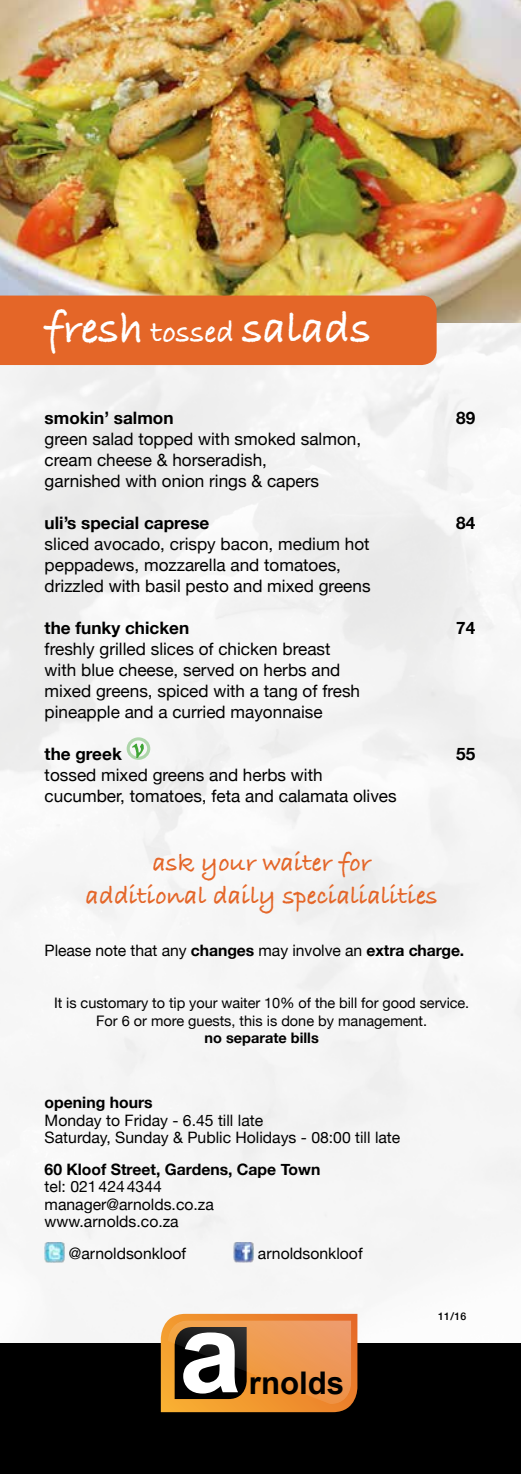
<style>
.page{position:relative;width:521px;height:1474px;background:#fff}
.page>*{position:absolute;margin:0;border:0;box-sizing:border-box;transform-origin:0 0}
.t1{font:700 45.5px "Bradley Hand ITCTT";color:#fff}
.t2{font:700 31.15px "Arial";color:#000}
.t3{font:700 26.25px/33.2px "Bradley Hand ITCTT";color:#e46628;text-align:center}
.t4{font:17.15px/21px "Helvetica Neue";color:#000}
.t5{font:700 17.15px "Helvetica Neue";color:#000}
.t6{font:15.75px/17.5px "Helvetica Neue";color:#000}
.t7{font:700 15.75px "Helvetica Neue";color:#000}
.t8{font:14.53px/17.5px "Helvetica Neue";letter-spacing:-.005em;color:#000;text-align:center}
.t9{font:700 14.53px "Helvetica Neue";color:#000}
.t10{font:500 10.5px "Helvetica Neue";color:#000}
.s1{font-size:31.5px}
.s2{font-weight:700}
</style>
<div class="page">
<div style="left:0;top:1343px;width:521px;height:130px;background:#000"></div>
<svg style="left:161px;top:1313px;width:196px;height:99px;background:#ce8f53"></svg>
<img style="left:0;top:0;width:521px;height:323px">
<svg style="left:132px;top:743px;width:12px;height:15px"></svg>
<div style="left:127px;top:737px;width:23px;height:22px;border:3px solid #3fa535;border-radius:50%"></div>
<div style="left:0;top:295px;width:437px;height:70px;background:#e46628"></div>
<img style="left:45px;top:1242px;width:19px;height:20px">
<img style="left:234px;top:1242px;width:19px;height:20px">
<h1 class="t1" style="left:45px;top:293px;width:328px">fresh <span class="s1">tossed</span> salads</h1>
<p class="t5" style="left:45px;top:404px;width:130px">smokin’ salmon</p>
<p class="t5" style="left:456px;top:404px;width:21px">89</p>
<p class="t4" style="left:45px;top:429px;width:318px">green salad topped with smoked salmon, cream cheese &amp; horseradish,<br>garnished with onion rings &amp; capers</p>
<p class="t5" style="left:45px;top:509px;width:166px">uli’s special caprese</p>
<p class="t5" style="left:456px;top:509px;width:21px">84</p>
<p class="t4" style="left:45px;top:534px;width:327px">sliced avocado, crispy bacon, medium hot peppadews, mozzarella and tomatoes, drizzled with basil pesto and mixed greens</p>
<p class="t5" style="left:45px;top:614px;width:146px">the funky chicken</p>
<p class="t5" style="left:456px;top:614px;width:21px">74</p>
<p class="t4" style="left:45px;top:639px;width:317px">freshly grilled slices of chicken breast with blue cheese, served on herbs and mixed greens, spiced with a tang of fresh pineapple and a curried mayonnaise</p>
<p class="t5" style="left:45px;top:740px;width:79px">the greek</p>
<p class="t5" style="left:456px;top:740px;width:21px">55</p>
<p class="t4" style="left:45px;top:765px;width:353px">tossed mixed greens and herbs with cucumber, tomatoes, feta and calamata olives</p>
<h3 class="t3" style="left:86px;top:844px;width:354px">ask your waiter for<br>additional daily specialialities</h3>
<p class="t6" style="left:45px;top:942px;width:421px">Please note that any <span class="s2">changes</span> may involve an <span class="s2">extra charge.</span></p>
<p class="t8" style="left:54px;top:995px;width:417px">It is customary to tip your waiter 10% of the bill for good service.<br>For 6 or more guests, this is done by management.</p>
<p class="t9" style="left:205px;top:1026px;width:116px">no separate bills</p>
<p class="t7" style="left:45px;top:1090px;width:109px">opening hours</p>
<p class="t6" style="left:45px;top:1112px;width:357px">Monday to Friday - 6.45 till late<br>Saturday, Sunday &amp; Public Holidays - 08:00 till late</p>
<p class="t7" style="left:45px;top:1156px;width:277px">60 Kloof Street, Gardens, Cape Town</p>
<p class="t6" style="left:45px;top:1178px;width:171px">tel: 0214244344 manager@arnolds.co.za www.arnolds.co.za</p>
<p class="t6" style="left:69px;top:1245px;width:119px">@arnoldsonkloof</p>
<p class="t6" style="left:258px;top:1245px;width:106px">arnoldsonkloof</p>
<h2 class="t2" style="left:249px;top:1362px;width:97px">rnolds</h2>
<p class="t10" style="left:438px;top:1308px;width:30px">11/16</p>
</div>
